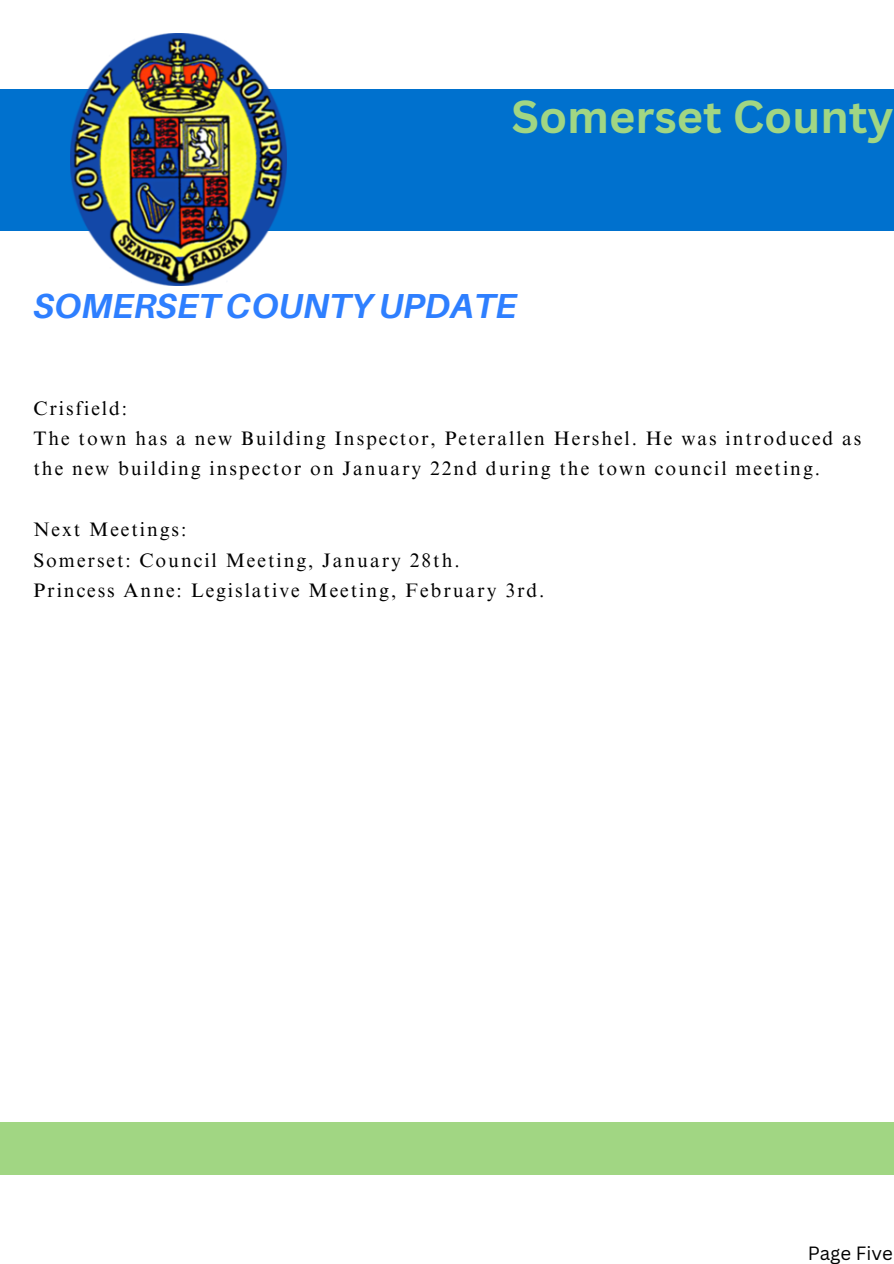
<style>
.page{position:relative;width:894px;height:1264px;background:#fff}
.page>*{position:absolute;margin:0;border:0;box-sizing:border-box;transform-origin:0 0}
.t1{font:700 45px "Canva Sans";color:#a1d683}
.t2{font:italic 700 34.8px "Aileron";color:#2e7fff}
.t3{font:19.5px/30.3px "Times NRMT Pro";letter-spacing:.1em;color:#000}
.t4{font:18.75px "Canva Sans";color:#000}
</style>
<div class="page">
<div style="left:0;top:1121px;width:893px;height:53px;background:#a1d683"></div>
<div style="left:0;top:89px;width:893px;height:141px;background:#0071ce"></div>
<img style="left:71px;top:34px;width:216px;height:252px">
<p class="t1" style="left:511px;top:85px;width:383px">Somerset County</p>
<h2 class="t2" style="left:33px;top:284px;width:485px">SOMERSET COUNTY UPDATE</h2>
<p class="t3" style="left:33px;top:395px;width:95px">Crisfield:</p>
<p class="t3" style="left:33px;top:425px;width:829px">The town has a new Building Inspector, Peterallen Hershel. He was introduced as the new building inspector on January 22nd during the town council meeting.</p>
<p class="t3" style="left:33px;top:517px;width:154px">Next Meetings:</p>
<p class="t3" style="left:33px;top:547px;width:427px">Somerset: Council Meeting, January 28th.</p>
<p class="t3" style="left:33px;top:577px;width:512px">Princess Anne: Legislative Meeting, February 3rd.</p>
<h1 class="t4" style="left:807px;top:1239px;width:87px">Page Five</h1>
</div>
